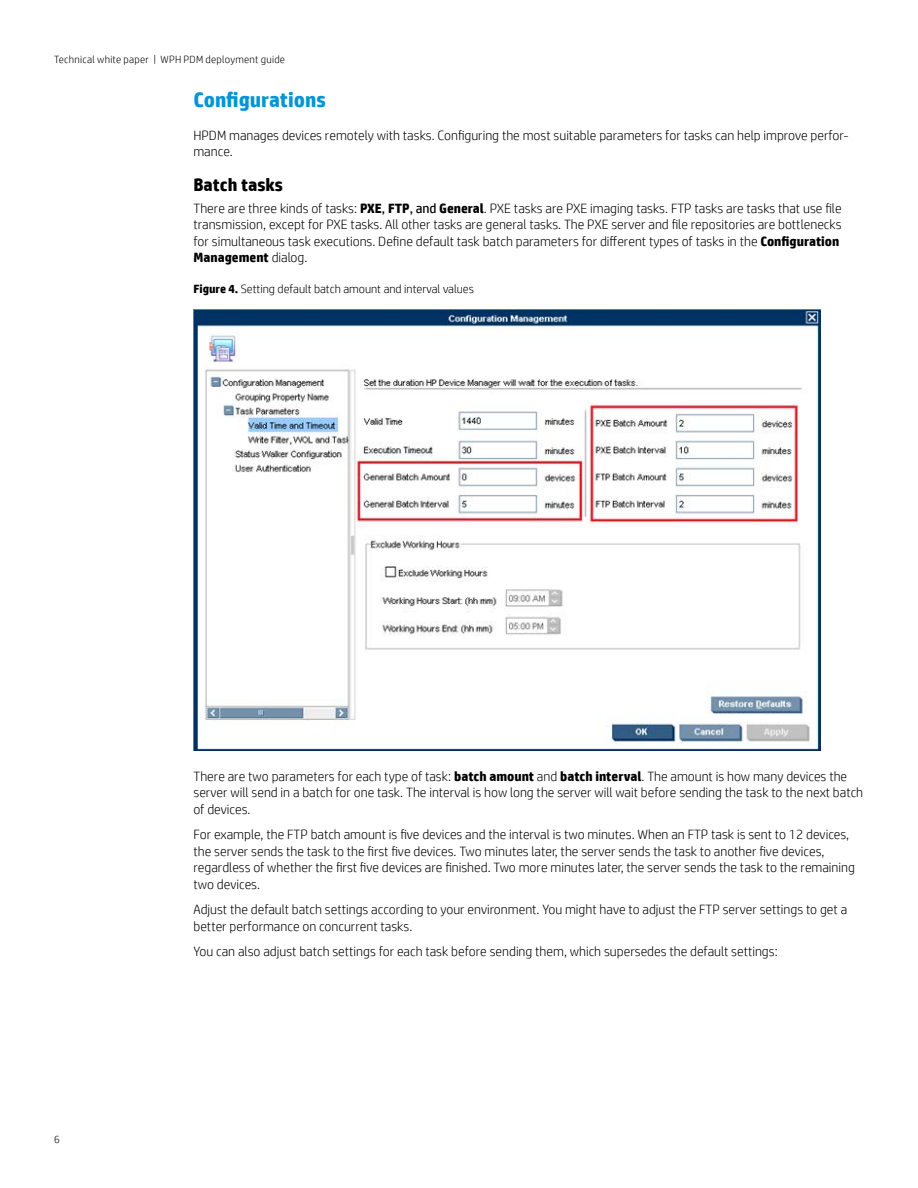
<style>
.page{position:relative;width:918px;height:1188px;background:#fff}
.page>*{position:absolute;margin:0;border:0;box-sizing:border-box;transform-origin:0 0}
.t1{font:700 21px "HP Simplified";color:#0096d6}
.t2{font:700 18px "HP Simplified";color:#000}
.t3{font:300 13.5px/16.5px "HP Simplified";color:#000}
.t4{font:300 12px "HP Simplified";color:#000}
.t5{font:300 10.5px "HP Simplified";letter-spacing:.025em;color:#000}
.s1{font-weight:700}
.s2{font-weight:400}
</style>
<div class="page">
<img style="left:194px;top:310px;width:626px;height:441px">
<p class="t5" style="left:54px;top:53px;width:233px">Technical white paper | WPH PDM deployment guide</p>
<h1 class="t1" style="left:194px;top:88px;width:134px">Configurations</h1>
<p class="t3" style="left:194px;top:127px;width:657px">HPDM manages devices remotely with tasks. Configuring the most suitable parameters for tasks can help improve perfor&shy;mance.</p>
<h2 class="t2" style="left:194px;top:174px;width:91px">Batch tasks</h2>
<p class="t3" style="left:194px;top:200px;width:650px">There are three kinds of tasks: <span class="s1">PXE</span><span class="s2">,</span> <span class="s1">FTP</span><span class="s2">, and</span> <span class="s1">General</span>. PXE tasks are PXE imaging tasks. FTP tasks are tasks that use file transmission, except for PXE tasks. All other tasks are general tasks. The PXE server and file repositories are bottlenecks for simultaneous task executions. Define default task batch parameters for different types of tasks in the <span class="s1">Configuration Management</span> dialog.</p>
<p class="t4" style="left:194px;top:282px;width:282px"><span class="s1">Figure 4.</span> Setting default batch amount and interval values</p>
<p class="t5" style="left:54px;top:1133px;width:7px">6</p>
<p class="t3" style="left:194px;top:768px;width:671px">There are two parameters for each type of task: <span class="s1">batch amount</span> and <span class="s1">batch interval</span>. The amount is how many devices the server will send in a batch for one task. The interval is how long the server will wait before sending the task to the next batch of devices.</p>
<p class="t3" style="left:194px;top:826px;width:663px">For example, the FTP batch amount is five devices and the interval is two minutes. When an FTP task is sent to 12 devices, the server sends the task to the first five devices. Two minutes later, the server sends the task to another five devices, regardless of whether the first five devices are finished. Two more minutes later, the server sends the task to the remaining two devices.</p>
<p class="t3" style="left:194px;top:901px;width:655px">Adjust the default batch settings according to your environment. You might have to adjust the FTP server settings to get a better performance on concurrent tasks.</p>
<p class="t3" style="left:194px;top:943px;width:586px">You can also adjust batch settings for each task before sending them, which supersedes the default settings:</p>
</div>
